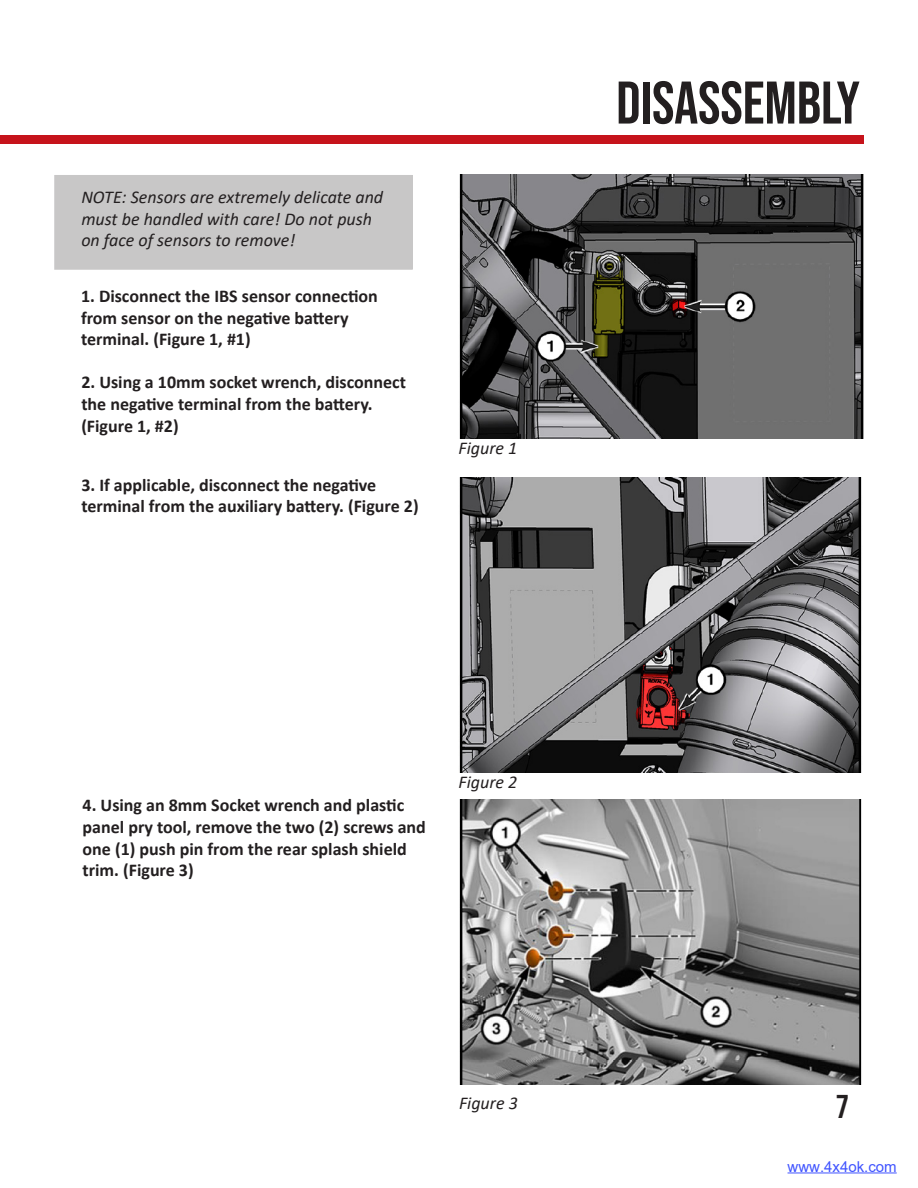
<style>
.page{position:relative;width:918px;height:1188px;background:#fff}
.page>*{position:absolute;margin:0;border:0;box-sizing:border-box;transform-origin:0 0}
.t1{font:60px "Bebas Neue";color:#231f20}
.t2{font:33px "Bebas Neue";color:#231f20}
.t3{font:700 18px/21.6px "Calibri";color:#231f20}
.t4{font:italic 18px/21.6px "Calibri";color:#231f20}
.t5{font:15px "Arial";color:#4054ff}
</style>
<div class="page">
<div style="left:0;top:135px;width:864px;height:9px;background:#c6131b"></div>
<img style="left:459px;top:175px;width:405px;height:263px">
<div style="left:55px;top:176px;width:357px;height:93px;background:#c8c7c7"></div>
<img style="left:459px;top:477px;width:403px;height:296px">
<img style="left:459px;top:799px;width:403px;height:285px">
<hr style="left:788px;top:1173px;width:109px;height:1px;background:#4054ff">
<p class="t4" style="left:81px;top:186px;width:303px">NOTE: Sensors are extremely delicate and must be handled with care! Do not push on face of sensors to remove!</p>
<p class="t3" style="left:81px;top:285px;width:298px">1. Disconnect the IBS sensor connection from sensor on the negative battery terminal. (Figure 1, #1)</p>
<p class="t3" style="left:81px;top:371px;width:326px">2. Using a 10mm socket wrench, disconnect the negative terminal from the battery. (Figure 1, #2)</p>
<p class="t3" style="left:81px;top:474px;width:339px">3. If applicable, disconnect the negative terminal from the auxiliary battery. (Figure 2)</p>
<p class="t4" style="left:459px;top:437px;width:60px">Figure 1</p>
<p class="t1" style="left:616px;top:69px;width:245px">DISASSEMBLY</p>
<p class="t3" style="left:83px;top:794px;width:345px">4. Using an 8mm Socket wrench and plastic panel pry tool, remove the two (2) screws and one (1) push pin from the rear splash shield trim. (Figure 3)</p>
<p class="t4" style="left:459px;top:770px;width:60px">Figure 2</p>
<p class="t4" style="left:459px;top:1091px;width:60px">Figure 3</p>
<h2 class="t2" style="left:836px;top:1088px;width:15px">7</h2>
<p class="t5" style="left:788px;top:1156px;width:111px">www.4x4ok.com</p>
</div>
